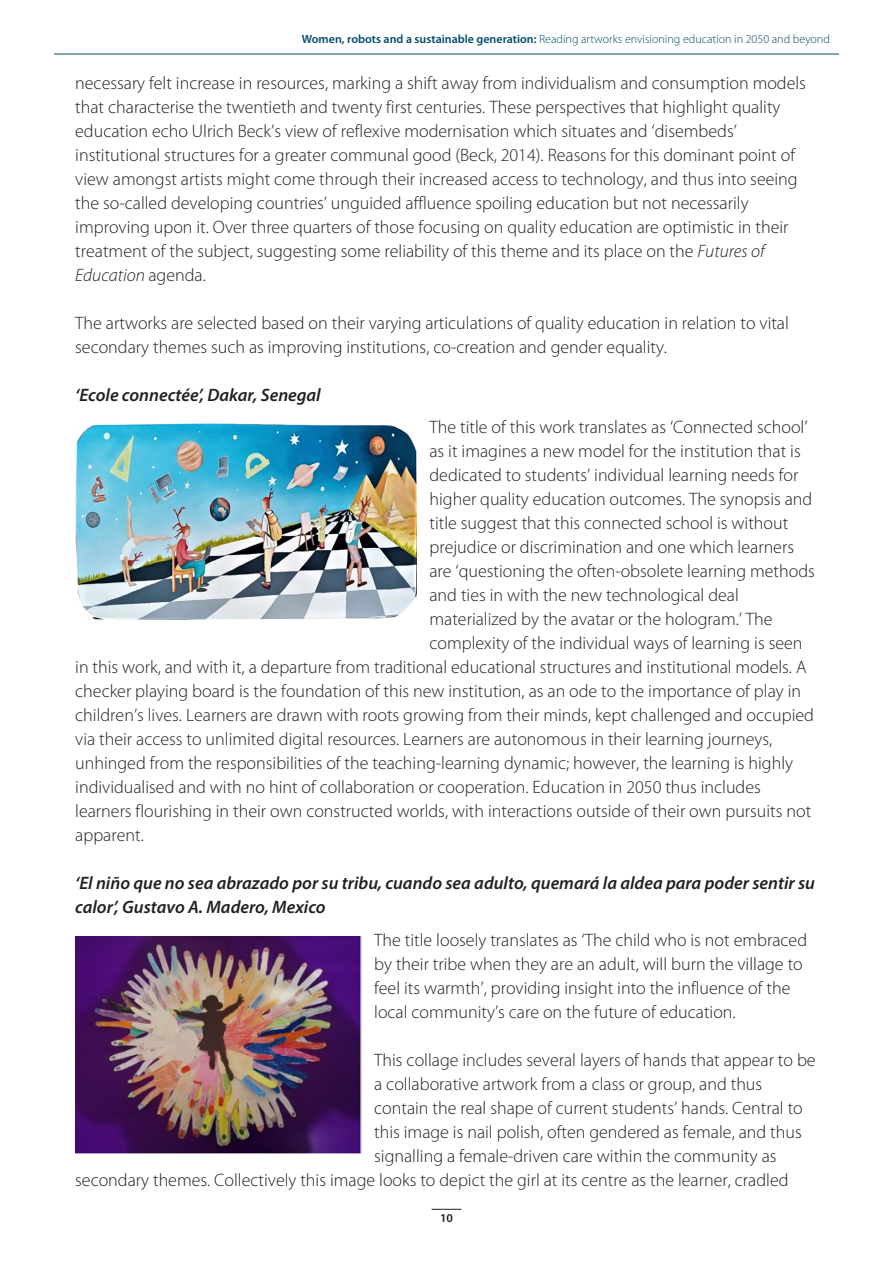
<style>
.page{position:relative;width:893px;height:1263px;background:#fff}
.page>*{position:absolute;margin:0;border:0;box-sizing:border-box;transform-origin:0 0}
.Texte_courant{font:300 18px/24px "Myriad Pro";color:#231f20}
.Titre_image{font:italic 600 18px/24px "Myriad Pro";color:#231f20}
.t1{font:300 12px "Myriad Pro";color:#004b6c}
.t2{font:600 12px "Myriad Pro";color:#231f20}
.s1{font-weight:600}
.s2{font-style:italic}
</style>
<div class="page">
<svg style="left:432px;top:1209px;width:29px;height:1px"></svg>
<hr style="left:54px;top:54px;width:785px;height:1px;background:#004b6c">
<img style="left:75px;top:423px;width:342px;height:197px">
<img style="left:75px;top:937px;width:286px;height:217px">
<p class="t1" style="left:302px;top:33px;width:529px"><span class="s1">Women, robots and a sustainable generation:</span> Reading artworks envisioning education in 2050 and beyond</p>
<p class="Texte_courant" style="left:75px;top:71px;width:732px">necessary felt increase in resources, marking a shift away from individualism and consumption models that characterise the twentieth and twenty first centuries. These perspectives that highlight quality education echo Ulrich Beck’s view of reflexive modernisation which situates and ‘disembeds’ institutional structures for a greater communal good (Beck, 2014). Reasons for this dominant point of view amongst artists might come through their increased access to technology, and thus into seeing the so-called developing countries’ unguided affluence spoiling education but not necessarily improving upon it. Over three quarters of those focusing on quality education are optimistic in their treatment of the subject, suggesting some reliability of this theme and its place on the <span class="s2">Futures of Education</span> agenda.</p>
<p class="Texte_courant" style="left:75px;top:311px;width:715px">The artworks are selected based on their varying articulations of quality education in relation to vital secondary themes such as improving institutions, co-creation and gender equality.</p>
<p class="Titre_image" style="left:75px;top:382px;width:247px">‘Ecole connectée’, Dakar, Senegal</p>
<p class="Texte_courant" style="left:429px;top:416px;width:380px">The title of this work translates as ‘Connected school’</p>
<p class="Texte_courant" style="left:429px;top:440px;width:373px">as it imagines a new model for the institution that is</p>
<p class="Texte_courant" style="left:429px;top:464px;width:370px">dedicated to students’ individual learning needs for</p>
<p class="Texte_courant" style="left:429px;top:488px;width:384px">higher quality education outcomes. The synopsis and</p>
<p class="Texte_courant" style="left:429px;top:512px;width:360px">title suggest that this connected school is without</p>
<p class="Texte_courant" style="left:429px;top:536px;width:366px">prejudice or discrimination and one which learners</p>
<p class="Texte_courant" style="left:429px;top:560px;width:387px">are ‘questioning the often-obsolete learning methods</p>
<p class="Texte_courant" style="left:429px;top:584px;width:311px">and ties in with the new technological deal</p>
<p class="Texte_courant" style="left:429px;top:608px;width:345px">materialized by the avatar or the hologram.’ The</p>
<p class="Texte_courant" style="left:429px;top:632px;width:375px">complexity of the individual ways of learning is seen</p>
<p class="Texte_courant" style="left:75px;top:656px;width:733px">in this work, and with it, a departure from traditional educational structures and institutional models. A</p>
<p class="Texte_courant" style="left:75px;top:680px;width:727px">checker playing board is the foundation of this new institution, as an ode to the importance of play in</p>
<p class="Texte_courant" style="left:75px;top:704px;width:740px">children’s lives. Learners are drawn with roots growing from their minds, kept challenged and occupied</p>
<p class="Texte_courant" style="left:75px;top:728px;width:698px">via their access to unlimited digital resources. Learners are autonomous in their learning journeys,</p>
<p class="Texte_courant" style="left:75px;top:752px;width:719px">unhinged from the responsibilities of the teaching-learning dynamic; however, the learning is highly</p>
<p class="Texte_courant" style="left:75px;top:776px;width:687px">individualised and with no hint of collaboration or cooperation. Education in 2050 thus includes</p>
<p class="Texte_courant" style="left:75px;top:800px;width:737px">learners flourishing in their own constructed worlds, with interactions outside of their own pursuits not</p>
<p class="Texte_courant" style="left:75px;top:824px;width:70px">apparent.</p>
<p class="Titre_image" style="left:75px;top:871px;width:741px">‘El niño que no sea abrazado por su tribu, cuando sea adulto, quemará la aldea para poder sentir su calor’, Gustavo A. Madero, Mexico</p>
<p class="Texte_courant" style="left:374px;top:928px;width:434px">The title loosely translates as ‘The child who is not embraced by their tribe when they are an adult, will burn the village to feel its warmth’, providing insight into the influence of the local community’s care on the future of education.</p>
<p class="Texte_courant" style="left:374px;top:1048px;width:443px">This collage includes several layers of hands that appear to be</p>
<p class="Texte_courant" style="left:374px;top:1072px;width:390px">a collaborative artwork from a class or group, and thus</p>
<p class="Texte_courant" style="left:374px;top:1096px;width:430px">contain the real shape of current students’ hands. Central to</p>
<p class="Texte_courant" style="left:374px;top:1120px;width:429px">this image is nail polish, often gendered as female, and thus</p>
<p class="Texte_courant" style="left:374px;top:1144px;width:404px">signalling a female-driven care within the community as</p>
<p class="Texte_courant" style="left:75px;top:1168px;width:715px">secondary themes. Collectively this image looks to depict the girl at its centre as the learner, cradled</p>
<p class="t2" style="left:440px;top:1210px;width:14px">10</p>
</div>
